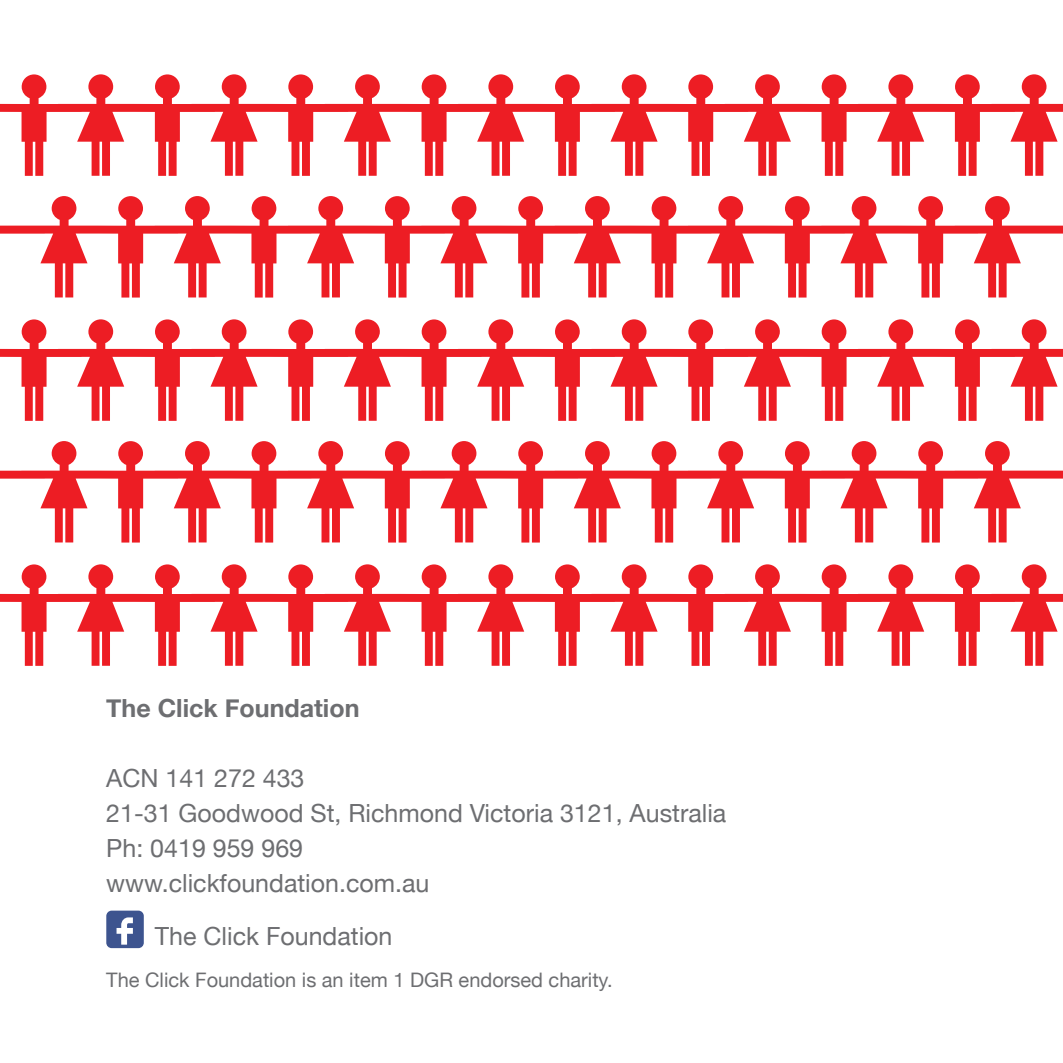
<style>
.page{position:relative;width:1063px;height:1063px;background:#fff}
.page>*{position:absolute;margin:0;border:0;box-sizing:border-box;transform-origin:0 0}
.t1{font:25px/35px "Helvetica Neue";color:#6d6e71}
.t2{font:700 25px "Helvetica Neue";color:#6d6e71}
.t3{font:20px "Helvetica Neue";color:#6d6e71}
</style>
<div class="page">
<svg style="left:0;top:74px;width:1063px;height:102px"></svg>
<svg style="left:0;top:196px;width:1063px;height:102px"></svg>
<svg style="left:0;top:319px;width:1063px;height:102px"></svg>
<svg style="left:0;top:441px;width:1063px;height:102px"></svg>
<svg style="left:0;top:564px;width:1063px;height:102px"></svg>
<div style="left:106px;top:911px;width:38px;height:37px;background:#3d548f;border-radius:5px"></div>
<svg style="left:117px;top:917px;width:16px;height:28px"></svg>
<p class="t2" style="left:106px;top:693px;width:255px">The Click Foundation</p>
<p class="t1" style="left:106px;top:760px;width:622px">ACN 141 272 433<br>21-31 Goodwood St, Richmond Victoria 3121, Australia<br>Ph: 0419 959 969<br>www.clickfoundation.com.au</p>
<p class="t1" style="left:155px;top:918px;width:239px">The Click Foundation</p>
<p class="t3" style="left:106px;top:968px;width:508px">The Click Foundation is an item 1 DGR endorsed charity.</p>
</div>
